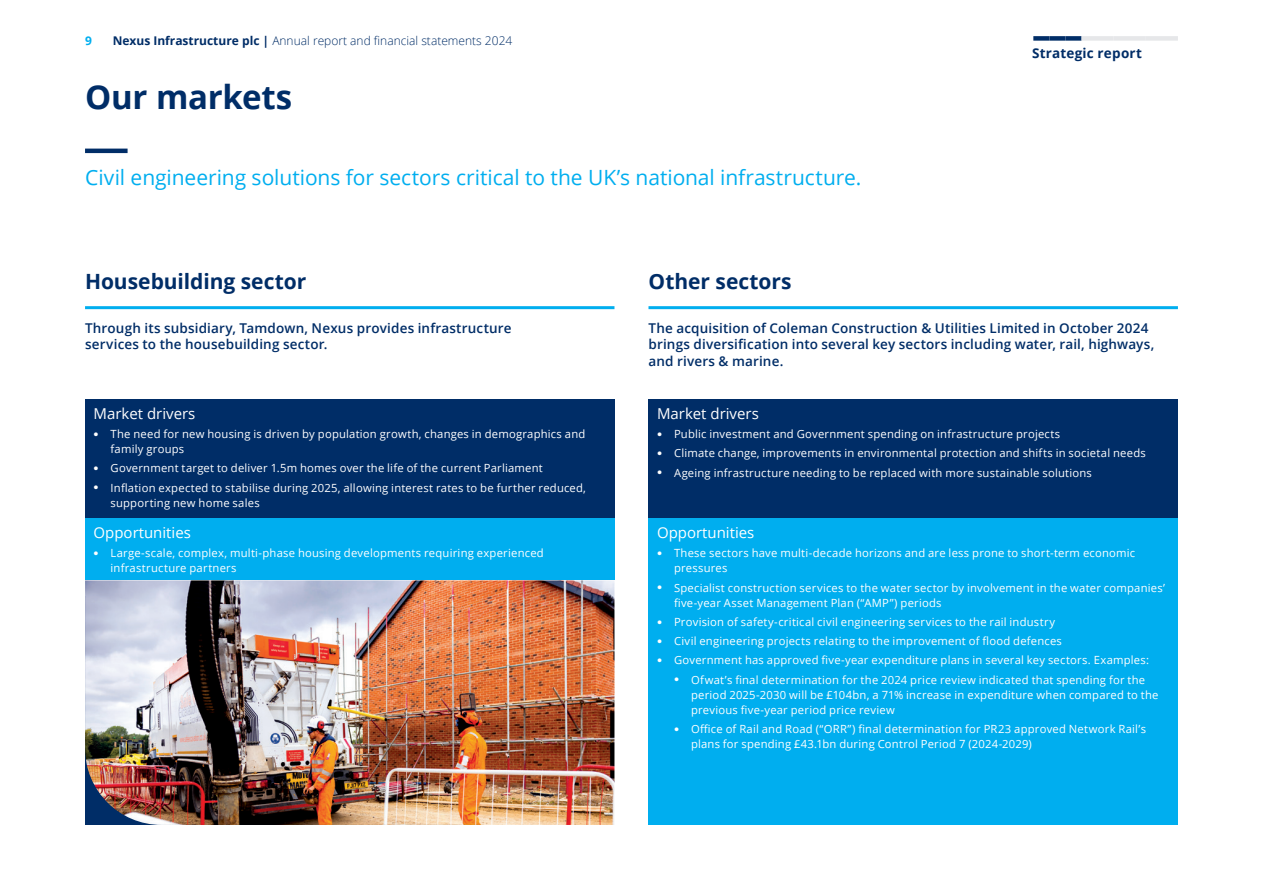
<style>
.page{position:relative;width:1263px;height:893px;background:#fff}
.page>*{position:absolute;margin:0;border:0;box-sizing:border-box;transform-origin:0 0}
.t1{font:700 33px "Open Sans";letter-spacing:-.01em;color:#002d67}
.t2{font:21px "Open Sans";letter-spacing:-.005em;color:#00aeef}
.t3{font:700 21px "Open Sans";color:#002d67}
.t4{font:15px "Open Sans";color:#fff}
.t5{font:600 13.5px/16.5px "Open Sans";letter-spacing:.01em;color:#002d67}
.t6{font:700 13.5px "Open Sans";letter-spacing:.015em;color:#002d67}
.t7{font:300 12px "Open Sans";color:#002d67}
.t8{font:700 12px "Open Sans";color:#00aeef}
.t9{font:11.25px/15px "Open Sans";letter-spacing:.02em;color:#fff}
.s1{font-weight:700}
.s2{font-family:"Myriad Pro";font-size:18px}
</style>
<div class="page">
<img style="left:85px;top:580px;width:529px;height:245px">
<hr style="left:85px;top:149px;width:43px;height:4px;background:#002d67">
<div style="left:85px;top:400px;width:529px;height:119px;background:#002d67"></div>
<div style="left:85px;top:518px;width:529px;height:62px;background:#00aeef"></div>
<div style="left:648px;top:400px;width:530px;height:119px;background:#002d67"></div>
<div style="left:648px;top:519px;width:530px;height:306px;background:#00aeef"></div>
<hr style="left:85px;top:306px;width:529px;height:3px;background:#00aeef">
<hr style="left:648px;top:306px;width:530px;height:3px;background:#00aeef">
<div style="left:1033px;top:36px;width:16px;height:5px;background:#002d67"></div>
<div style="left:1049px;top:36px;width:16px;height:5px;background:#002d67"></div>
<div style="left:1065px;top:36px;width:16px;height:5px;background:#002d67"></div>
<div style="left:1081px;top:36px;width:33px;height:5px;background:#e6e7e9"></div>
<div style="left:1114px;top:36px;width:32px;height:5px;background:#e6e7e9"></div>
<div style="left:1146px;top:36px;width:32px;height:5px;background:#e6e7e9"></div>
<p class="t8" style="left:85px;top:32px;width:8px">9</p>
<p class="t7" style="left:113px;top:32px;width:401px"><span class="s1">Nexus Infrastructure plc |</span> Annual report and financial statements 2024</p>
<h1 class="t1" style="left:85px;top:73px;width:209px">Our markets</h1>
<h2 class="t2" style="left:85px;top:163px;width:778px">Civil engineering solutions for sectors critical to the UK’s national infrastructure.</h2>
<h2 class="t3" style="left:85px;top:267px;width:223px">Housebuilding sector</h2>
<h2 class="t3" style="left:648px;top:267px;width:145px">Other sectors</h2>
<p class="t6" style="left:1032px;top:44px;width:111px">Strategic report</p>
<p class="t5" style="left:85px;top:319px;width:428px">Through its subsidiary, Tamdown, Nexus provides infrastructure services to the housebuilding sector.</p>
<p class="t5" style="left:648px;top:319px;width:507px">The acquisition of Coleman Construction &amp; Utilities Limited in October 2024 brings diversification into several key sectors including water, rail, highways, and rivers &amp; marine.</p>
<h3 class="t4" style="left:94px;top:403px;width:103px">Market drivers</h3>
<p class="t9" style="left:111px;top:426px;width:476px;text-indent:-17px"><span class="s2">•</span> The need for new housing is driven by population growth, changes in demographics and family groups</p>
<p class="t9" style="left:94px;top:461px;width:451px"><span class="s2">•</span> Government target to deliver 1.5m homes over the life of the current Parliament</p>
<p class="t9" style="left:111px;top:480px;width:477px;text-indent:-17px"><span class="s2">•</span> Inflation expected to stabilise during 2025, allowing interest rates to be further reduced, supporting new home sales</p>
<h3 class="t4" style="left:94px;top:522px;width:99px">Opportunities</h3>
<p class="t9" style="left:111px;top:545px;width:435px;text-indent:-17px"><span class="s2">•</span> Large-scale, complex, multi-phase housing developments requiring experienced infrastructure partners</p>
<h3 class="t4" style="left:657px;top:403px;width:103px">Market drivers</h3>
<p class="t9" style="left:657px;top:426px;width:405px"><span class="s2">•</span> Public investment and Government spending on infrastructure projects</p>
<p class="t9" style="left:657px;top:446px;width:490px"><span class="s2">•</span> Climate change, improvements in environmental protection and shifts in societal needs</p>
<p class="t9" style="left:657px;top:465px;width:436px"><span class="s2">•</span> Ageing infrastructure needing to be replaced with more sustainable solutions</p>
<h3 class="t4" style="left:657px;top:522px;width:99px">Opportunities</h3>
<p class="t9" style="left:674px;top:545px;width:463px;text-indent:-17px"><span class="s2">•</span> These sectors have multi-decade horizons and are less prone to short-term economic pressures</p>
<p class="t9" style="left:674px;top:580px;width:493px;text-indent:-17px"><span class="s2">•</span> Specialist construction services to the water sector by involvement in the water companies’ five-year Asset Management Plan (“AMP”) periods</p>
<p class="t9" style="left:657px;top:614px;width:400px"><span class="s2">•</span> Provision of safety-critical civil engineering services to the rail industry</p>
<p class="t9" style="left:657px;top:633px;width:406px"><span class="s2">•</span> Civil engineering projects relating to the improvement of flood defences</p>
<p class="t9" style="left:657px;top:652px;width:494px"><span class="s2">•</span> Government has approved five-year expenditure plans in several key sectors. Examples:</p>
<p class="t9" style="left:691px;top:672px;width:469px;text-indent:-17px"><span class="s2">•</span> Ofwat’s final determination for the 2024 price review indicated that spending for the period 2025-2030 will be £104bn, a 71% increase in expenditure when compared to the previous five-year period price review</p>
<p class="t9" style="left:691px;top:721px;width:457px;text-indent:-17px"><span class="s2">•</span> Office of Rail and Road (“ORR”) final determination for PR23 approved Network Rail’s plans for spending £43.1bn during Control Period 7 (2024-2029)</p>
</div>
